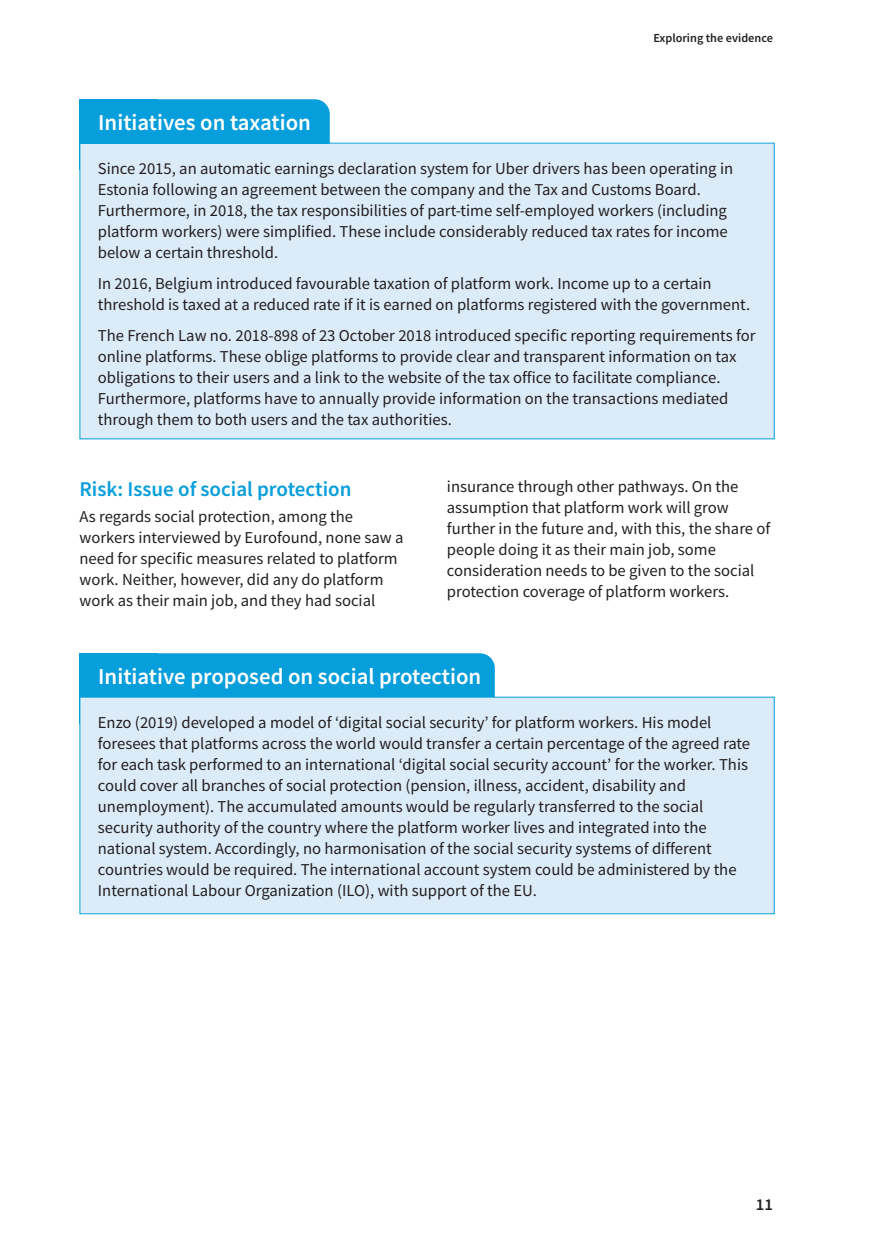
<style>
.page{position:relative;width:874px;height:1241px;background:#fff}
.page>*{position:absolute;margin:0;border:0;box-sizing:border-box;transform-origin:0 0}
.t1{font:600 22.75px "Source Sans Pro";color:#fff}
.t2{font:600 21px "Source Sans Pro";color:#069edb}
.t3{font:16.62px/21px "Source Sans Pro";color:#231f20}
.t4{font:600 16.62px "Source Sans Pro";color:#231f20}
.t5{font:600 12.25px "Source Sans Pro";color:#231f20}
</style>
<div class="page">
<div style="left:79px;top:99px;width:250px;height:71px;background:#069edb;border-radius:15px"></div>
<div style="left:79px;top:99px;width:79px;height:71px;background:#069edb"></div>
<div style="left:80px;top:143px;width:693px;height:295px;background:#dbebf8"></div>
<div style="left:79px;top:653px;width:415px;height:70px;background:#069edb;border-radius:15px"></div>
<div style="left:79px;top:653px;width:79px;height:70px;background:#069edb"></div>
<div style="left:80px;top:697px;width:693px;height:216px;background:#dbebf8"></div>
<p class="t1" style="left:98px;top:114px;width:214px">Initiatives on taxation</p>
<p class="t5" style="left:653px;top:33px;width:121px">Exploring the evidence</p>
<p class="t3" style="left:98px;top:159px;width:636px">Since 2015, an automatic earnings declaration system for Uber drivers has been operating in Estonia following an agreement between the company and the Tax and Customs Board.<br>Furthermore, in 2018, the tax responsibilities of part-time self-employed workers (including platform workers) were simplified. These include considerably reduced tax rates for income below a certain threshold.</p>
<p class="t3" style="left:98px;top:274px;width:653px">In 2016, Belgium introduced favourable taxation of platform work. Income up to a certain threshold is taxed at a reduced rate if it is earned on platforms registered with the government.</p>
<p class="t3" style="left:98px;top:326px;width:658px">The French Law no. 2018-898 of 23 October 2018 introduced specific reporting requirements for online platforms. These oblige platforms to provide clear and transparent information on tax obligations to their users and a link to the website of the tax office to facilitate compliance.<br>Furthermore, platforms have to annually provide information on the transactions mediated through them to both users and the tax authorities.</p>
<p class="t2" style="left:79px;top:481px;width:273px">Risk: Issue of social protection</p>
<p class="t3" style="left:79px;top:507px;width:325px">As regards social protection, among the workers interviewed by Eurofound, none saw a need for specific measures related to platform work. Neither, however, did any do platform work as their main job, and they had social</p>
<p class="t3" style="left:446px;top:477px;width:325px">insurance through other pathways. On the assumption that platform work will grow further in the future and, with this, the share of people doing it as their main job, some consideration needs to be given to the social protection coverage of platform workers.</p>
<p class="t1" style="left:98px;top:668px;width:384px">Initiative proposed on social protection</p>
<p class="t3" style="left:98px;top:713px;width:653px">Enzo (2019) developed a model of ‘digital social security’ for platform workers. His model foresees that platforms across the world would transfer a certain percentage of the agreed rate for each task performed to an international ‘digital social security account’ for the worker. This could cover all branches of social protection (pension, illness, accident, disability and unemployment). The accumulated amounts would be regularly transferred to the social security authority of the country where the platform worker lives and integrated into the national system. Accordingly, no harmonisation of the social security systems of different countries would be required. The international account system could be administered by the International Labour Organization (ILO), with support of the EU.</p>
<p class="t4" style="left:755px;top:1197px;width:19px">11</p>
</div>
